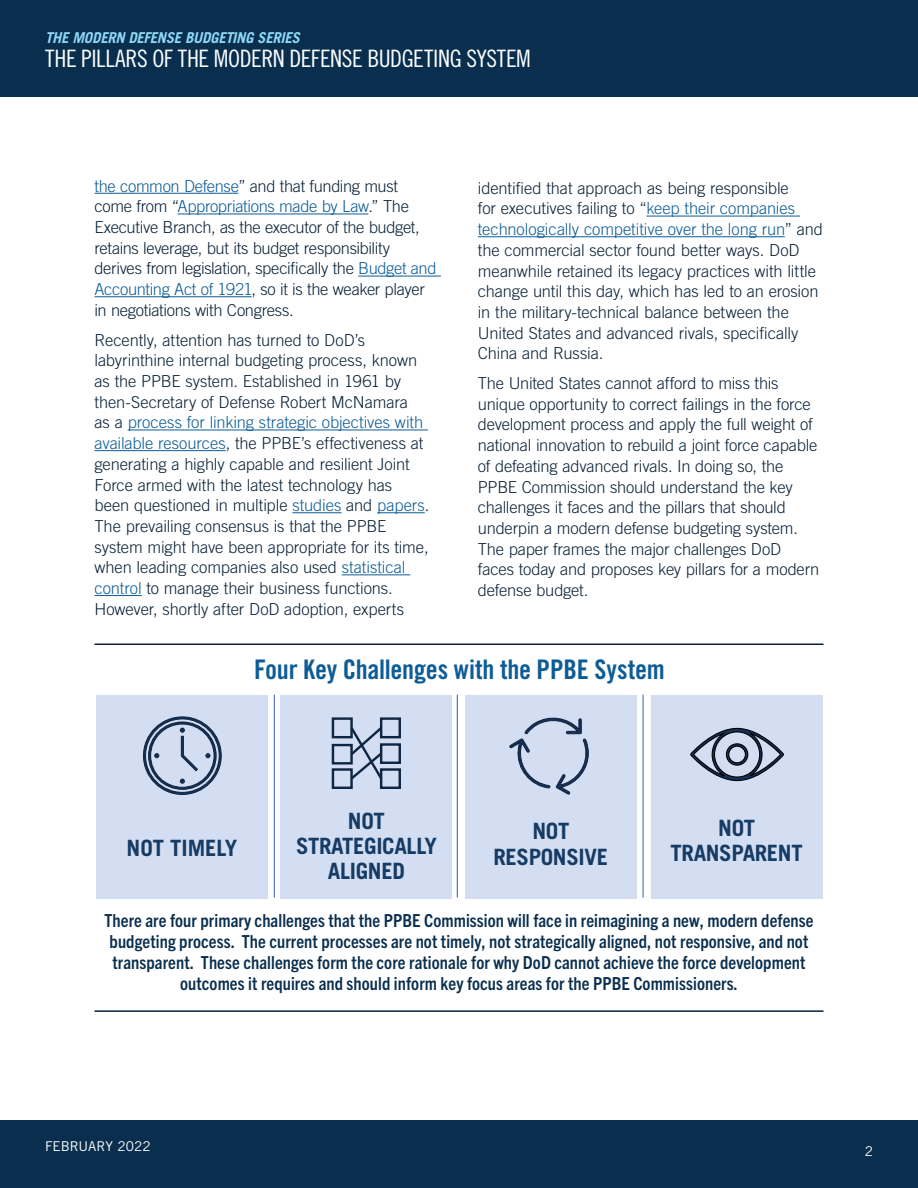
<style>
.page{position:relative;width:918px;height:1188px;background:#fff}
.page>*{position:absolute;margin:0;border:0;box-sizing:border-box;transform-origin:0 0}
.t1{font:27px "Trade Gothic LT Pro Bd Cn 20";letter-spacing:-.005em;color:#0d5c96}
.t2{font:24px "Trade Gothic LT Pro Cn 18";letter-spacing:-.015em;color:#fbfdfe}
.t3{font:700 22.5px/25.3px "Trade Gothic LT Pro";letter-spacing:-.015em;color:#163b64;text-align:center}
.t4{font:700 condensed 18px/21px "Trade Gothic Next LT Pro";letter-spacing:.005em;color:#092e4e;text-align:center}
.t5{font:300 16.5px/20.7px "Trade Gothic LT Pro";letter-spacing:-.01em;color:#0a2137}
.t6{font:italic 700 15px "Trade Gothic LT Pro";letter-spacing:-.02em;color:#8dd7f7}
.t7{font:13.5px "Trade Gothic LT Pro";letter-spacing:.005em;color:#fff}
.s1{color:#0d5c96}
</style>
<div class="page">
<div style="left:0;top:1120px;width:918px;height:68px;background:#092e4e"></div>
<div style="left:0;top:0;width:918px;height:97px;background:#092e4e"></div>
<hr style="left:94px;top:193px;width:144px;height:1px;background:#0d5c96">
<hr style="left:178px;top:214px;width:190px;height:1px;background:#0d5c96">
<hr style="left:358px;top:276px;width:83px;height:1px;background:#0d5c96">
<hr style="left:94px;top:296px;width:158px;height:1px;background:#0d5c96">
<hr style="left:128px;top:430px;width:300px;height:1px;background:#0d5c96">
<hr style="left:94px;top:450px;width:132px;height:1px;background:#0d5c96">
<hr style="left:292px;top:512px;width:50px;height:1px;background:#0d5c96">
<hr style="left:377px;top:512px;width:48px;height:1px;background:#0d5c96">
<hr style="left:342px;top:574px;width:68px;height:1px;background:#0d5c96">
<hr style="left:94px;top:595px;width:48px;height:1px;background:#0d5c96">
<hr style="left:94px;top:644px;width:730px;height:1px;background:#0a2137">
<hr style="left:94px;top:1010px;width:730px;height:2px;background:#0a2137">
<hr style="left:646px;top:216px;width:154px;height:1px;background:#0d5c96">
<hr style="left:478px;top:236px;width:307px;height:1px;background:#0d5c96">
<div style="left:96px;top:695px;width:172px;height:203px;background:#d3def2"></div>
<div style="left:281px;top:695px;width:171px;height:203px;background:#d3def2"></div>
<div style="left:465px;top:695px;width:171px;height:203px;background:#d3def2"></div>
<div style="left:651px;top:695px;width:171px;height:203px;background:#d3def2"></div>
<hr style="left:274px;top:695px;width:1px;height:203px;background:#335eac">
<hr style="left:457px;top:695px;width:1px;height:203px;background:#335eac">
<hr style="left:643px;top:695px;width:1px;height:203px;background:#335eac">
<svg style="left:143px;top:716px;width:79px;height:79px"></svg>
<svg style="left:690px;top:727px;width:94px;height:55px"></svg>
<div style="left:332px;top:717px;width:21px;height:21px;border:2px solid #0e2641"></div>
<div style="left:332px;top:744px;width:21px;height:21px;border:2px solid #0e2641"></div>
<div style="left:332px;top:768px;width:21px;height:21px;border:2px solid #0e2641"></div>
<div style="left:380px;top:717px;width:21px;height:21px;border:2px solid #0e2641"></div>
<div style="left:380px;top:743px;width:21px;height:21px;border:2px solid #0e2641"></div>
<div style="left:380px;top:768px;width:21px;height:21px;border:2px solid #0e2641"></div>
<svg style="left:348px;top:724px;width:37px;height:58px"></svg>
<svg style="left:509px;top:717px;width:80px;height:78px"></svg>
<p class="t6" style="left:45px;top:28px;width:256px">THE MODERN DEFENSE BUDGETING SERIES</p>
<h2 class="t2" style="left:45px;top:44px;width:487px">THE PILLARS OF THE MODERN DEFENSE BUDGETING SYSTEM</h2>
<p class="t5" style="left:94px;top:175px;width:344px"><span class="s1">the common Defense</span>” and that funding must come from “<span class="s1">Appropriations made by Law</span>.” The Executive Branch, as the executor of the budget, retains leverage, but its budget responsibility derives from legislation, specifically the <span class="s1">Budget and Accounting Act of 1921</span>, so it is the weaker player in negotiations with Congress.</p>
<p class="t5" style="left:94px;top:329px;width:336px">Recently, attention has turned to DoD’s labyrinthine internal budgeting process, known as the PPBE system. Established in 1961 by then-Secretary of Defense Robert McNamara<br>as a <span class="s1">process for linking strategic objectives with available resources</span>, the PPBE’s effectiveness at generating a highly capable and resilient Joint Force armed with the latest technology has been questioned in multiple <span class="s1">studies</span> and <span class="s1">papers</span>.<br>The prevailing consensus is that the PPBE system might have been appropriate for its time, when leading companies also used <span class="s1">statistical control</span> to manage their business functions.<br>However, shortly after DoD adoption, experts</p>
<p class="t5" style="left:478px;top:177px;width:347px">identified that approach as being responsible<br>for executives failing to “<span class="s1">keep their companies technologically competitive over the long run</span>” and the commercial sector found better ways. DoD meanwhile retained its legacy practices with little change until this day, which has led to an erosion in the military-technical balance between the United States and advanced rivals, specifically China and Russia.</p>
<p class="t5" style="left:478px;top:373px;width:343px">The United States cannot afford to miss this unique opportunity to correct failings in the force development process and apply the full weight of national innovation to rebuild a joint force capable of defeating advanced rivals. In doing so, the PPBE Commission should understand the key challenges it faces and the pillars that should underpin a modern defense budgeting system.<br>The paper frames the major challenges DoD faces today and proposes key pillars for a modern defense budget.</p>
<h1 class="t1" style="left:254px;top:653px;width:412px">Four Key Challenges with the PPBE System</h1>
<h3 class="t3" style="left:296px;top:808px;width:143px">NOT<br>STRATEGICALLY<br>ALIGNED</h3>
<h3 class="t3" style="left:493px;top:818px;width:116px">NOT<br>RESPONSIVE</h3>
<h3 class="t3" style="left:671px;top:815px;width:134px">NOT<br>TRANSPARENT</h3>
<p class="t4" style="left:105px;top:909px;width:711px">There are four primary challenges that the PPBE Commission will face in reimagining a new, modern defense budgeting process. The current processes are not timely, not strategically aligned, not responsive, and not transparent. These challenges form the core rationale for why DoD cannot achieve the force development outcomes it requires and should inform key focus areas for the PPBE Commissioners.</p>
<h3 class="t3" style="left:127px;top:835px;width:112px">NOT TIMELY</h3>
<p class="t7" style="left:45px;top:1138px;width:107px">FEBRUARY 2022</p>
<p class="t7" style="left:865px;top:1143px;width:10px">2</p>
</div>
